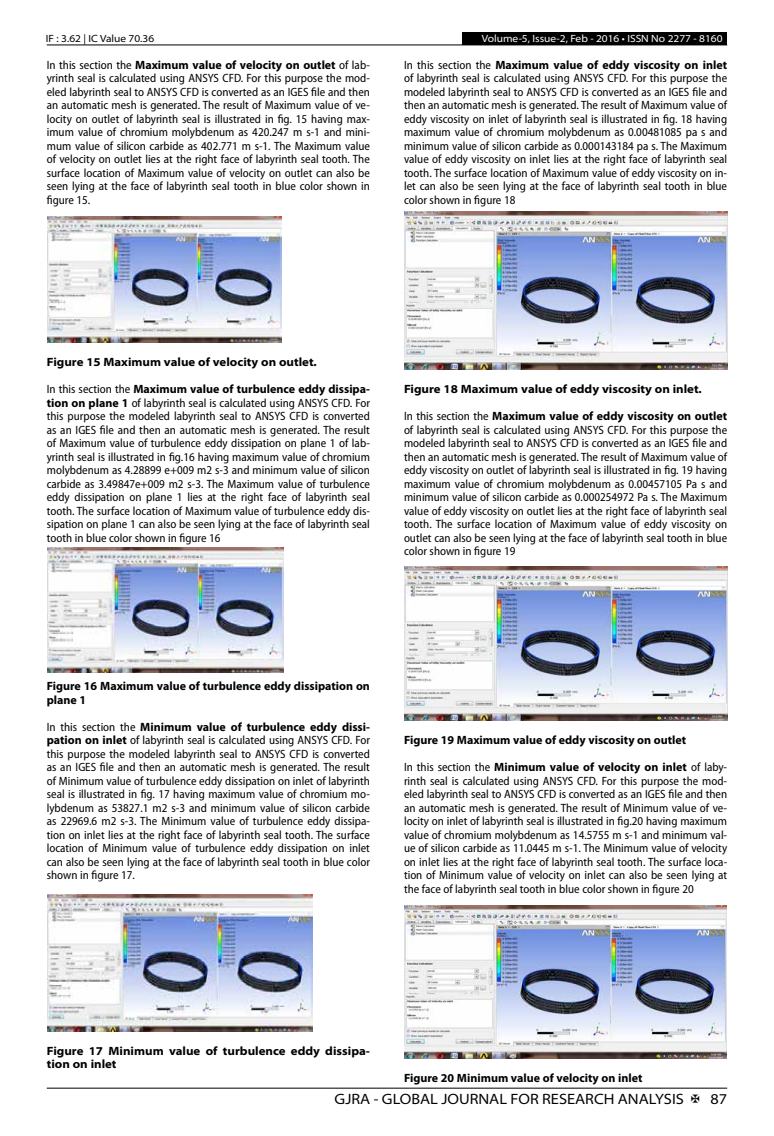
<style>
.page{position:relative;width:774px;height:1136px;background:#fff}
.page>*{position:absolute;margin:0;border:0;box-sizing:border-box;transform-origin:0 0}
.t1{font:semi-expanded 15px "Myriad Pro";color:#000}
.t2{font:semi-condensed 12px/13.5px "Myriad Pro";color:#000;text-align:justify}
.t3{font:700 semi-expanded 12px/13.5px "Myriad Pro";color:#000}
.t4{font:700 12px/13.5px "Myriad Pro";color:#000}
.t5{font:semi-expanded 10.5px "Myriad Pro";color:#fff}
.t6{font:semi-expanded 10.5px "Myriad Pro";color:#000}
.s1{font-weight:700;font-stretch:normal}
</style>
<div class="page">
<hr style="left:47px;top:1087px;width:680px;height:1px;background:#000">
<div style="left:462px;top:32px;width:265px;height:13px;background:#000"></div>
<hr style="left:47px;top:45px;width:680px;height:1px;background:#000">
<img style="left:47px;top:216px;width:234px;height:126px">
<img style="left:47px;top:547px;width:236px;height:125px">
<img style="left:47px;top:894px;width:266px;height:136px">
<img style="left:404px;top:212px;width:323px;height:157px">
<img style="left:404px;top:566px;width:323px;height:154px">
<img style="left:404px;top:905px;width:323px;height:152px">
<p class="t6" style="left:46px;top:32px;width:110px">IF : 3.62 | IC Value 70.36</p>
<p class="t2" style="left:47px;top:58px;width:325px">In this section the <span class="s1">Maximum value of velocity on outlet</span> of lab&shy;yrinth seal is calculated using ANSYS CFD. For this purpose the mod&shy;eled labyrinth seal to ANSYS CFD is converted as an IGES file and then an automatic mesh is generated. The result of Maximum value of ve&shy;locity on outlet of labyrinth seal is illustrated in fig. 15 having max&shy;imum value of chromium molybdenum as 420.247 m s-1 and mini&shy;mum value of silicon carbide as 402.771 m s-1. The Maximum value of velocity on outlet lies at the right face of labyrinth seal tooth. The surface location of Maximum value of velocity on outlet can also be seen lying at the face of labyrinth seal tooth in blue color shown in figure 15.</p>
<p class="t5" style="left:482px;top:32px;width:242px">Volume-5, Issue-2, Feb - 2016 • ISSN No 2277 - 8160</p>
<p class="t2" style="left:404px;top:58px;width:325px">In this section the <span class="s1">Maximum value of eddy viscosity on inlet </span>of labyrinth seal is calculated using ANSYS CFD. For this purpose the modeled labyrinth seal to ANSYS CFD is converted as an IGES file and then an automatic mesh is generated. The result of Maximum value of eddy viscosity on inlet of labyrinth seal is illustrated in fig. 18 having maximum value of chromium molybdenum as 0.00481085 pa s and minimum value of silicon carbide as 0.000143184 pa s. The Maximum value of eddy viscosity on inlet lies at the right face of labyrinth seal tooth. The surface location of Maximum value of eddy viscosity on in&shy;let can also be seen lying at the face of labyrinth seal tooth in blue color shown in figure 18</p>
<p class="t3" style="left:47px;top:355px;width:271px">Figure 15 Maximum value of velocity on outlet.</p>
<p class="t2" style="left:47px;top:382px;width:325px">In this section the <span class="s1">Maximum value of turbulence eddy dissipa&shy;tion on plane 1</span> of labyrinth seal is calculated using ANSYS CFD. For this purpose the modeled labyrinth seal to ANSYS CFD is converted as an IGES file and then an automatic mesh is generated. The result of Maximum value of turbulence eddy dissipation on plane 1 of lab&shy;yrinth seal is illustrated in fig.16 having maximum value of chromium molybdenum as 4.28899 e+009 m2 s-3 and minimum value of silicon carbide as 3.49847e+009 m2 s-3. The Maximum value of turbulence eddy dissipation on plane 1 lies at the right face of labyrinth seal tooth. The surface location of Maximum value of turbulence eddy dis&shy;sipation on plane 1 can also be seen lying at the face of labyrinth seal tooth in blue color shown in figure 16</p>
<p class="t3" style="left:404px;top:382px;width:299px">Figure 18 Maximum value of eddy viscosity on inlet.</p>
<p class="t2" style="left:404px;top:409px;width:325px">In this section the <span class="s1">Maximum value of eddy viscosity on outlet </span>of labyrinth seal is calculated using ANSYS CFD. For this purpose the modeled labyrinth seal to ANSYS CFD is converted as an IGES file and then an automatic mesh is generated. The result of Maximum value of eddy viscosity on outlet of labyrinth seal is illustrated in fig. 19 having maximum value of chromium molybdenum as 0.00457105 Pa s and minimum value of silicon carbide as 0.000254972 Pa s. The Maximum value of eddy viscosity on outlet lies at the right face of labyrinth seal tooth. The surface location of Maximum value of eddy viscosity on outlet can also be seen lying at the face of labyrinth seal tooth in blue color shown in figure 19</p>
<p class="t4" style="left:47px;top:679px;width:325px">Figure 16 Maximum value of turbulence eddy dissipation on plane 1</p>
<p class="t2" style="left:47px;top:720px;width:325px">In this section the <span class="s1">Minimum value of turbulence eddy dissi&shy;pation on inlet</span> of labyrinth seal is calculated using ANSYS CFD. For this purpose the modeled labyrinth seal to ANSYS CFD is converted as an IGES file and then an automatic mesh is generated. The result of Minimum value of turbulence eddy dissipation on inlet of labyrinth seal is illustrated in fig. 17 having maximum value of chromium mo&shy;lybdenum as 53827.1 m2 s-3 and minimum value of silicon carbide as 22969.6 m2 s-3. The Minimum value of turbulence eddy dissipa&shy;tion on inlet lies at the right face of labyrinth seal tooth. The surface location of Minimum value of turbulence eddy dissipation on inlet can also be seen lying at the face of labyrinth seal tooth in blue color shown in figure 17.</p>
<p class="t4" style="left:404px;top:733px;width:284px">Figure 19 Maximum value of eddy viscosity on outlet</p>
<p class="t2" style="left:404px;top:760px;width:325px">In this section the <span class="s1">Minimum value of velocity on inlet</span> of laby&shy;rinth seal is calculated using ANSYS CFD. For this purpose the mod&shy;eled labyrinth seal to ANSYS CFD is converted as an IGES file and then an automatic mesh is generated. The result of Minimum value of ve&shy;locity on inlet of labyrinth seal is illustrated in fig.20 having maximum value of chromium molybdenum as 14.5755 m s-1 and minimum val&shy;ue of silicon carbide as 11.0445 m s-1. The Minimum value of velocity on inlet lies at the right face of labyrinth seal tooth. The surface loca&shy;tion of Minimum value of velocity on inlet can also be seen lying at the face of labyrinth seal tooth in blue color shown in figure 20</p>
<p class="t3" style="left:47px;top:1044px;width:325px">Figure 17 Minimum value of turbulence eddy dissipa&shy;tion on inlet</p>
<p class="t4" style="left:404px;top:1071px;width:240px">Figure 20 Minimum value of velocity on inlet</p>
<p class="t1" style="left:335px;top:1090px;width:351px">GJRA - GLOBAL JOURNAL FOR RESEARCH ANALYSIS</p>
<p class="t1" style="left:710px;top:1090px;width:18px">87</p>
</div>
